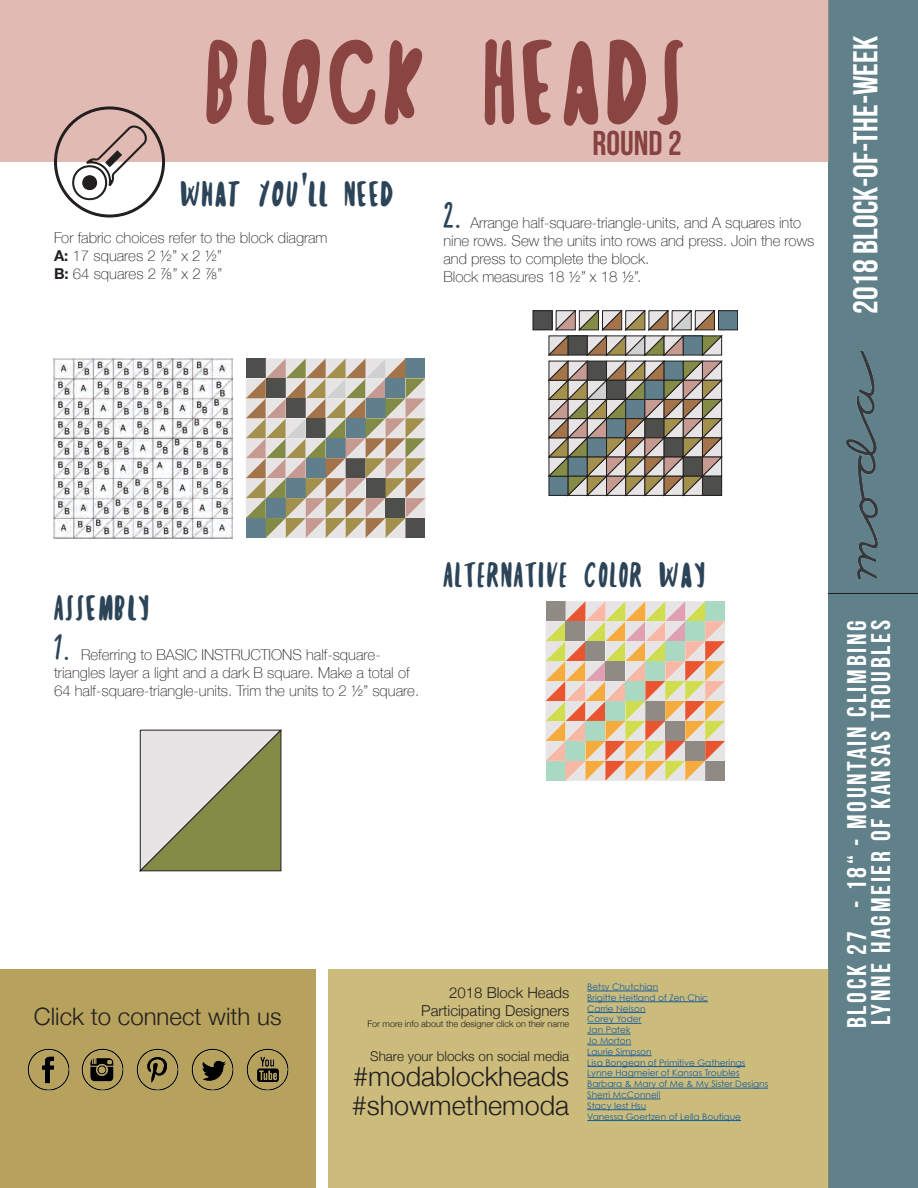
<style>
.page{position:relative;width:918px;height:1188px;background:#fff}
.page>*{position:absolute;margin:0;border:0;box-sizing:border-box;transform-origin:0 0}
.t1{font:150px "Twin Pines";color:#8a4441}
.t2{font:75px "QB Too";color:#231f20}
.t3{font:45px/39.6px "Twin Pines";color:#2c4458}
.t4{font:34.5px "Bebas Neue";color:#fff}
.t5{font:34.5px "Bebas Neue";color:#874342}
.t6{font:300 27px/28.8px "Helvetica Neue";color:#231f20}
.t7{font:700 27px "Bebas Neue";letter-spacing:.1em;color:#fff}
.t8{font:27px "Bebas Neue";letter-spacing:.1em;color:#fff}
.t9{font:300 24px "Helvetica Neue";color:#231f20}
.t10{font:100 15px/18px "Helvetica Neue";color:#231f20}
.t11{font:300 15px/18px "Helvetica Neue";color:#231f20;text-align:right}
.t12{font:300 13.5px "Helvetica Neue";color:#231f20}
.t13{font:9px/10.8px "Century Gothic";color:#175d9e}
.t14{font:300 9px "Helvetica Neue";color:#231f20}
.s1{font-family:"Abril Fatface"}
.s2{font-weight:700}
</style>
<div class="page">
<div style="left:828px;top:0;width:90px;height:1188px;background:#60808a"></div>
<hr style="left:828px;top:593px;width:90px;height:1px;background:#231f20">
<div style="left:0;top:0;width:828px;height:162px;background:#e1bbb3"></div>
<div style="left:0;top:970px;width:315px;height:218px;background:#b6a25c"></div>
<div style="left:328px;top:970px;width:500px;height:218px;background:#ccbc7c"></div>
<img style="left:27px;top:1049px;width:42px;height:42px">
<img style="left:82px;top:1049px;width:42px;height:42px">
<img style="left:137px;top:1049px;width:42px;height:42px">
<img style="left:192px;top:1049px;width:42px;height:42px">
<img style="left:246px;top:1049px;width:42px;height:42px">
<hr style="left:587px;top:991px;width:71px;height:1px;background:#175d9e">
<hr style="left:587px;top:1001px;width:121px;height:1px;background:#175d9e">
<hr style="left:587px;top:1012px;width:59px;height:1px;background:#175d9e">
<hr style="left:587px;top:1023px;width:54px;height:1px;background:#175d9e">
<hr style="left:587px;top:1034px;width:44px;height:1px;background:#175d9e">
<hr style="left:587px;top:1045px;width:44px;height:1px;background:#175d9e">
<hr style="left:587px;top:1055px;width:65px;height:1px;background:#175d9e">
<hr style="left:587px;top:1066px;width:158px;height:1px;background:#175d9e">
<hr style="left:587px;top:1077px;width:153px;height:1px;background:#175d9e">
<hr style="left:587px;top:1088px;width:181px;height:1px;background:#175d9e">
<hr style="left:587px;top:1099px;width:74px;height:1px;background:#175d9e">
<hr style="left:587px;top:1109px;width:59px;height:1px;background:#175d9e">
<hr style="left:587px;top:1120px;width:154px;height:1px;background:#175d9e">
<img style="left:845px;top:350px;width:33px;height:228px">
<div style="left:54px;top:106px;width:111px;height:112px;border:3px solid #231f20;border-radius:50%"></div>
<img style="left:53px;top:359px;width:180px;height:179px">
<svg style="left:246px;top:358px;width:179px;height:180px;background:#afa898"></svg>
<svg style="left:546px;top:601px;width:179px;height:180px;background:#d7c2a1"></svg>
<svg style="left:139px;top:730px;width:143px;height:142px;background:#b0b392"></svg>
<div style="left:533px;top:311px;width:19px;height:19px;background:#4e4e4b"></div>
<div style="left:533px;top:310px;width:19px;height:20px;border:1px solid #231f20"></div>
<div style="left:718px;top:311px;width:20px;height:19px;background:#5f7f8c"></div>
<div style="left:718px;top:310px;width:20px;height:20px;border:1px solid #231f20"></div>
<svg style="left:548px;top:310px;width:175px;height:186px;background:#9a9488"></svg>
<h1 class="t1" style="left:206px;top:17px;width:487px">BLOCK HEADS</h1>
<h2 class="t2" style="left:72px;top:130px;width:76px">C</h2>
<h3 class="t5" style="left:593px;top:124px;width:91px">ROUND 2</h3>
<h3 class="t3" style="left:180px;top:174px;width:217px">WHAT YOU<span class="s1">'</span>LL NEED</h3>
<p class="t10" style="left:54px;top:228px;width:275px">For fabric choices refer to the block diagram<br><span class="s2">A:</span> 17 squares 2 ½” x 2 ½”<br><span class="s2">B:</span> 64 squares 2 ⅞” x 2 ⅞”</p>
<h3 class="t3" style="left:443px;top:195px;width:20px">2.</h3>
<p class="t10" style="left:443px;top:213px;width:373px;text-indent:27px">Arrange half-square-triangle-units, and A squares into nine rows. Sew the units into rows and press. Join the rows and press to complete the block.<br>Block measures 18 ½” x 18 ½”.</p>
<h3 class="t4" style="left:847px;top:314px;width:279px;rotate:-90deg">2018 Block-of-the-week</h3>
<h3 class="t3" style="left:54px;top:588px;width:98px">ASSEMBLY<br>1.</h3>
<p class="t10" style="left:54px;top:645px;width:367px;text-indent:27px">Referring to BASIC INSTRUCTIONS half-square&shy;triangles layer a light and a dark B square. Make a total of<br>64 half-square-triangle-units. Trim the units to 2 ½” square.</p>
<h3 class="t3" style="left:443px;top:555px;width:265px">ALTERNATIVE COLOR WAY</h3>
<h3 class="t9" style="left:34px;top:997px;width:249px">Click to connect with us</h3>
<p class="t11" style="left:421px;top:982px;width:150px">2018 Block Heads<br>Participating Designers</p>
<p class="t14" style="left:367px;top:1016px;width:203px">For more info about the designer click on their name</p>
<p class="t12" style="left:370px;top:1045px;width:201px">Share your blocks on social media</p>
<h3 class="t6" style="left:352px;top:1060px;width:219px">#modablockheads #showmethemoda</h3>
<p class="t13" style="left:587px;top:981px;width:182px">Betsy Chutchian<br>Brigitte Heitland of Zen Chic<br>Carrie Nelson<br>Corey Yoder<br>Jan Patek<br>Jo Morton<br>Laurie Simpson<br>Lisa Bongean of Primitive Gatherings<br>Lynne Hagmeier of Kansas Troubles<br>Barbara &amp; Mary of Me &amp; My Sister Designs<br>Sherri McConnell<br>Stacy Iest Hsu<br>Vanessa Goertzen of Lella Boutique</p>
<h3 class="t8" style="left:842px;top:1028px;width:409px;rotate:-90deg">Block 27 - 18“ - Mountain Climbing</h3>
<h3 class="t7" style="left:866px;top:1025px;width:406px;rotate:-90deg">Lynne Hagmeier of Kansas Troubles</h3>
</div>
